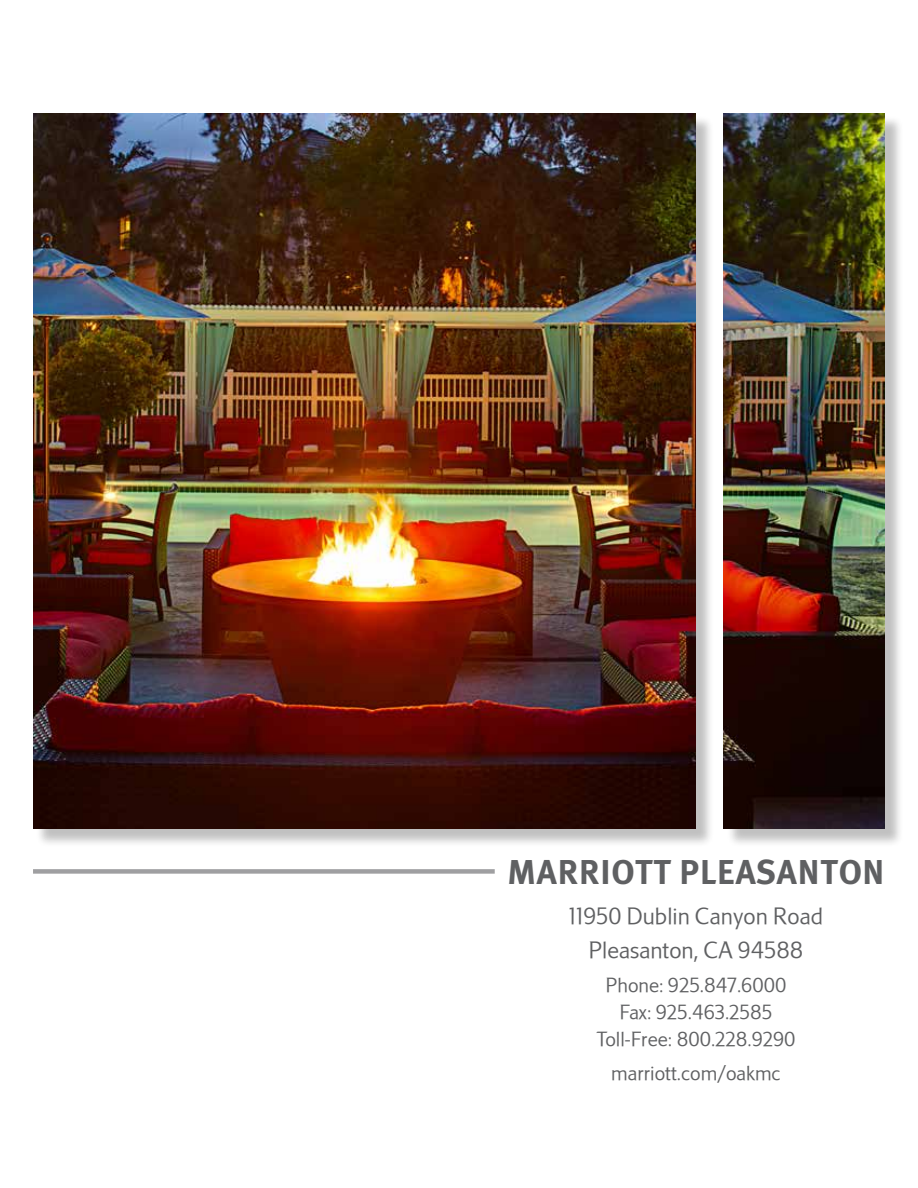
<style>
.page{position:relative;width:918px;height:1188px;background:#fff}
.page>*{position:absolute;margin:0;border:0;box-sizing:border-box;transform-origin:0 0}
.t1{font:700 34.5px "Meta Plus";letter-spacing:.015em;color:#5f6062}
.t2{font:300 22.5px/33.6px "Marriott";color:#5f6062;text-align:center}
.t3{font:300 19.5px/27px "Marriott";color:#5f6062;text-align:center}
</style>
<div class="page">
<div style="left:35px;top:116px;width:680px;height:732px;background:#000;opacity:.25"></div>
<img style="left:33px;top:113px;width:663px;height:716px">
<div style="left:33px;top:869px;width:462px;height:5px;background:#9f9fa1"></div>
<div style="left:726px;top:116px;width:178px;height:732px;background:#000;opacity:.25"></div>
<img style="left:724px;top:113px;width:161px;height:716px">
<h1 class="t1" style="left:507px;top:852px;width:379px">MARRIOTT PLEASANTON</h1>
<p class="t2" style="left:569px;top:899px;width:256px">11950 Dublin Canyon Road<br>Pleasanton, CA 94588</p>
<p class="t3" style="left:596px;top:971px;width:201px">Phone: 925.847.6000<br>Fax: 925.463.2585<br>Toll-Free: 800.228.9290</p>
<p class="t3" style="left:611px;top:1059px;width:171px">marriott.com/oakmc</p>
</div>
